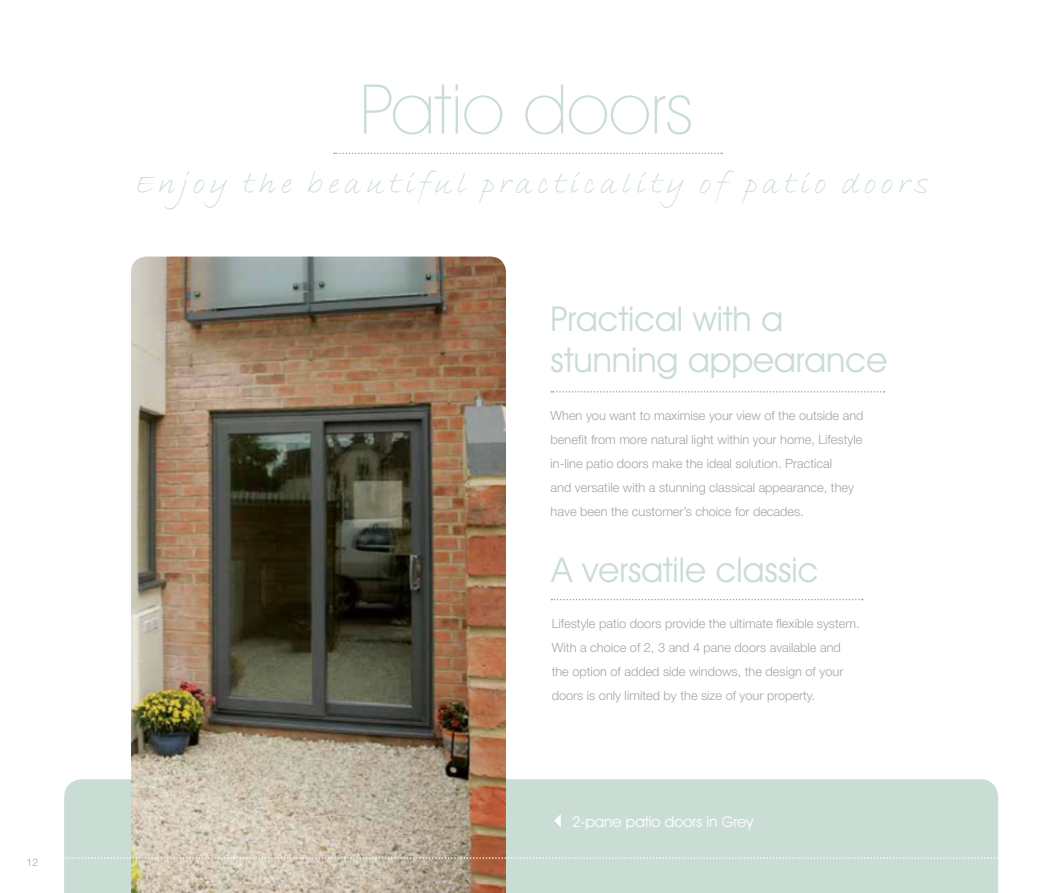
<style>
.page{position:relative;width:1063px;height:893px;background:#fff}
.page>*{position:absolute;margin:0;border:0;box-sizing:border-box;transform-origin:0 0}
.t1{font:200 69px "Avant Garde IT Cby BT";color:#caddd5}
.t2{font:34.5px/40.5px "Avant Garde IT Cby BT";color:#caddd5}
.t3{font:30px "Bradley Hand ITCTT Italic";letter-spacing:.15em;color:#caddd5}
.t4{font:15px "Avant Garde IT Cby BT";color:#fff}
.t5{font:300 12.75px/24px "Helvetica Neue LT Std";color:#a1a5a7}
.t6{font:300 10.5px "Helvetica Neue LT Std";color:#a1a5a7}
</style>
<div class="page">
<svg style="left:334px;top:153px;width:388px;height:1px"></svg>
<svg style="left:551px;top:391px;width:334px;height:2px"></svg>
<svg style="left:551px;top:599px;width:312px;height:1px"></svg>
<div style="left:64px;top:779px;width:934px;height:114px;background:#caddd5"></div>
<img style="left:131px;top:257px;width:375px;height:636px">
<svg style="left:554px;top:814px;width:7px;height:13px"></svg>
<svg style="left:64px;top:857px;width:934px;height:2px"></svg>
<p class="t6" style="left:27px;top:856px;width:13px">12</p>
<h1 class="t1" style="left:359px;top:67px;width:335px">Patio doors</h1>
<h3 class="t3" style="left:135px;top:164px;width:794px">Enjoy the beautiful practicality of patio doors</h3>
<h2 class="t2" style="left:551px;top:298px;width:338px">Practical with a stunning appearance</h2>
<p class="t5" style="left:551px;top:403px;width:314px">When you want to maximise your view of the outside and benefit from more natural light within your home, Lifestyle in-line patio doors make the ideal solution. Practical<br>and versatile with a stunning classical appearance, they have been the customer’s choice for decades.</p>
<h2 class="t2" style="left:552px;top:549px;width:268px">A versatile classic</h2>
<p class="t5" style="left:552px;top:612px;width:309px">Lifestyle patio doors provide the ultimate flexible system.<br>With a choice of 2, 3 and 4 pane doors available and the option of added side windows, the design of your doors is only limited by the size of your property.</p>
<p class="t4" style="left:572px;top:812px;width:183px">2-pane patio doors in Grey</p>
</div>
